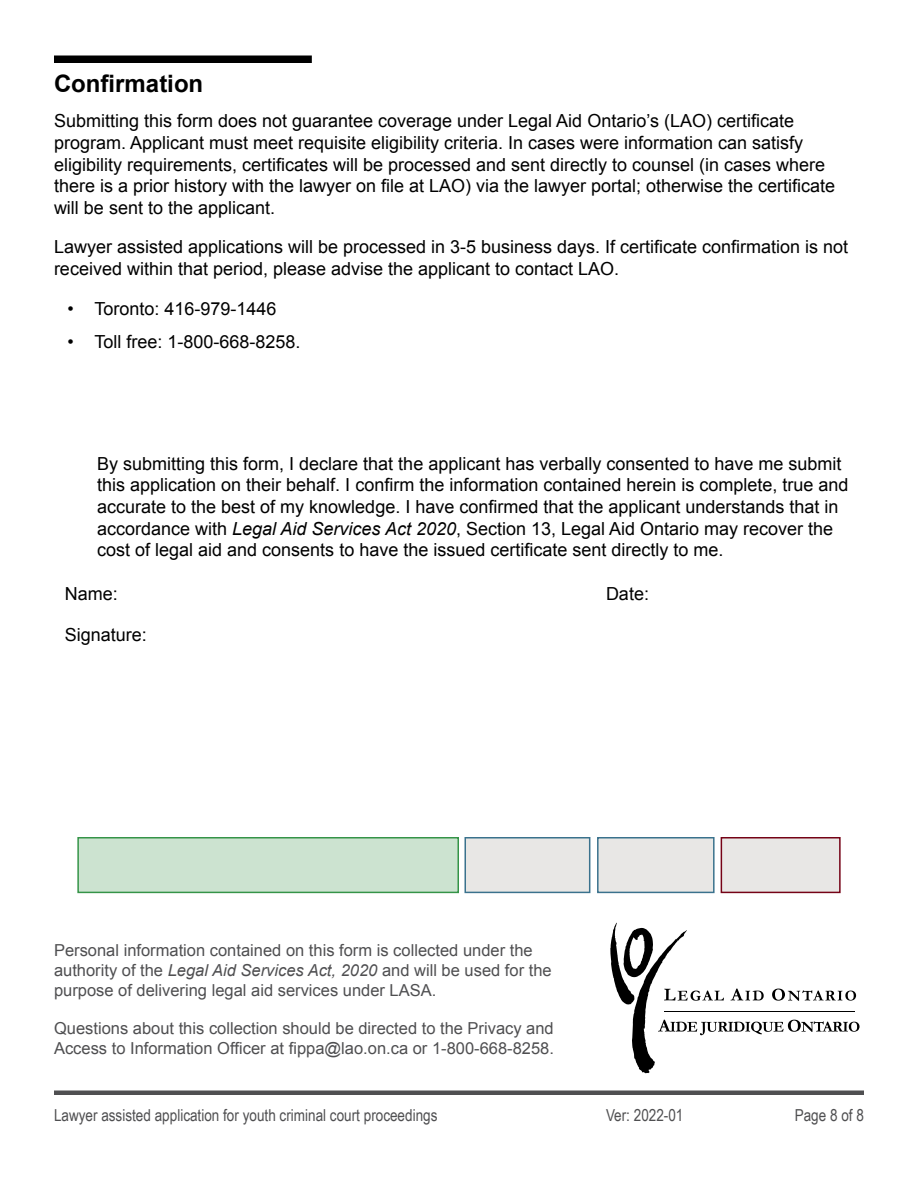
<style>
.page{position:relative;width:918px;height:1188px;background:#fff}
.page>*{position:absolute;margin:0;border:0;box-sizing:border-box;transform-origin:0 0}
.H2_-_Section_title{font:700 24px "Arial";color:#000}
.t1{font:18px/21.6px "Arial";color:#000}
.End_of_form_notice{font:16.5px/19.8px "Arial";color:#4f4f51}
.t2{font:16.5px "Arial Narrow";color:#4f4f51}
.s1{font-style:italic}
</style>
<div class="page">
<div style="left:54px;top:1090px;width:810px;height:5px;background:#4f4f51"></div>
<svg style="left:610px;top:923px;width:250px;height:151px"></svg>
<div style="left:721px;top:837px;width:120px;height:56px;background:#e8e7e5;border:2px solid #750316"></div>
<div style="left:597px;top:837px;width:118px;height:56px;background:#e8e7e5;border:2px solid #3a728d"></div>
<div style="left:465px;top:837px;width:125px;height:56px;background:#e8e7e5;border:2px solid #3a728d"></div>
<div style="left:77px;top:837px;width:382px;height:56px;background:#cce3d0;border:2px solid #359448"></div>
<div style="left:54px;top:56px;width:258px;height:7px;background:#000"></div>
<h2 class="H2_-_Section_title" style="left:54px;top:68px;width:151px">Confirmation</h2>
<p class="t1" style="left:54px;top:110px;width:783px">Submitting this form does not guarantee coverage under Legal Aid Ontario’s (LAO) certificate program. Applicant must meet requisite eligibility criteria. In cases were information can satisfy eligibility requirements, certificates will be processed and sent directly to counsel (in cases where there is a prior history with the lawyer on file at LAO) via the lawyer portal; otherwise the certificate will be sent to the applicant.</p>
<p class="t1" style="left:54px;top:236px;width:796px">Lawyer assisted applications will be processed in 3-5 business days. If certificate confirmation is not received within that period, please advise the applicant to contact LAO.</p>
<p class="t1" style="left:68px;top:298px;width:211px">• Toronto: 416-979-1446</p>
<p class="t1" style="left:68px;top:331px;width:235px">• Toll free: 1-800-668-8258.</p>
<p class="t1" style="left:97px;top:453px;width:753px">By submitting this form, I declare that the applicant has verbally consented to have me submit this application on their behalf. I confirm the information contained herein is complete, true and accurate to the best of my knowledge. I have confirmed that the applicant understands that in accordance with <span class="s1">Legal Aid Services Act 2020</span>, Section 13, Legal Aid Ontario may recover the cost of legal aid and consents to have the issued certificate sent directly to me.</p>
<p class="t1" style="left:65px;top:583px;width:55px">Name:</p>
<p class="t1" style="left:65px;top:624px;width:84px">Signature:</p>
<p class="t1" style="left:606px;top:583px;width:45px">Date:</p>
<p class="End_of_form_notice" style="left:54px;top:941px;width:499px">Personal information contained on this form is collected under the authority of the <span class="s1">Legal Aid Services Act, 2020</span> and will be used for the purpose of delivering legal aid services under LASA.</p>
<p class="End_of_form_notice" style="left:54px;top:1018px;width:502px">Questions about this collection should be directed to the Privacy and<br>Access to Information Officer at fippa@lao.on.ca or 1-800-668-8258.</p>
<p class="t2" style="left:54px;top:1103px;width:385px">Lawyer assisted application for youth criminal court proceedings</p>
<p class="t2" style="left:606px;top:1103px;width:79px">Ver: 2022-01</p>
<p class="t2" style="left:795px;top:1103px;width:71px">Page 8 of 8</p>
</div>
